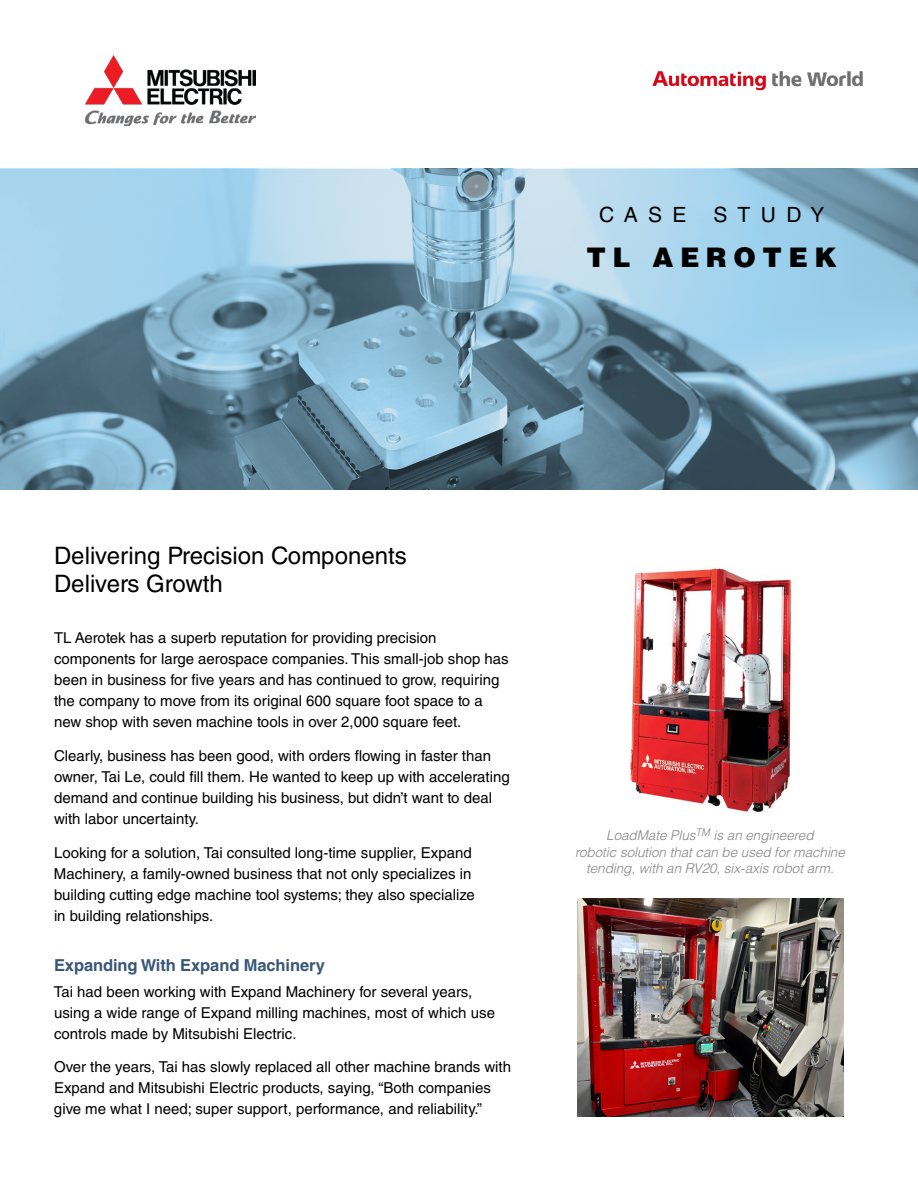
<style>
.page{position:relative;width:918px;height:1188px;background:#fff}
.page>*{position:absolute;margin:0;border:0;box-sizing:border-box;transform-origin:0 0}
.t1{font:900 27px "Helvetica LT Std";letter-spacing:.24em;color:#000}
.t2{font:24px/28.8px "Helvetica LT Std";color:#000}
.t3{font:21px "Helvetica LT Std";letter-spacing:.5em;color:#000}
.t4{font:700 16.5px "Helvetica LT Std";letter-spacing:-.005em;color:#3a5676}
.t5{font:15px/21px "Helvetica LT Std";color:#000}
.t6{font:italic 300 13.5px/16.5px "Helvetica LT Std";letter-spacing:-.005em;color:#808285;text-align:center}
</style>
<div class="page">
<img style="left:630px;top:568px;width:162px;height:245px">
<img style="left:85px;top:56px;width:170px;height:70px">
<img style="left:652px;top:71px;width:211px;height:20px">
<svg style="left:0;top:169px;width:918px;height:321px;background:#83a9bf"></svg>
<img style="left:578px;top:898px;width:266px;height:219px">
<h3 class="t3" style="left:599px;top:203px;width:89px">CASE</h3>
<h3 class="t3" style="left:713px;top:203px;width:19px">st</h3>
<h3 class="t3" style="left:761px;top:203px;width:65px">udy</h3>
<h1 class="t1" style="left:587px;top:239px;width:252px">TL AEROTEK</h1>
<h2 class="t2" style="left:54px;top:541px;width:354px">Delivering Precision Components<br>Delivers Growth</h2>
<p class="t5" style="left:54px;top:627px;width:456px">TL Aerotek has a superb reputation for providing precision components for large aerospace companies. This small-job shop has been in business for five years and has continued to grow, requiring the company to move from its original 600 square foot space to a new shop with seven machine tools in over 2,000 square feet.</p>
<p class="t5" style="left:54px;top:745px;width:457px">Clearly, business has been good, with orders flowing in faster than owner, Tai Le, could fill them. He wanted to keep up with accelerating demand and continue building his business, but didn’t want to deal with labor uncertainty.</p>
<p class="t5" style="left:54px;top:842px;width:422px">Looking for a solution, Tai consulted long-time supplier, Expand Machinery, a family-owned business that not only specializes in building cutting edge machine tool systems; they also specialize in building relationships.</p>
<p class="t4" style="left:54px;top:956px;width:272px">Expanding With Expand Machinery</p>
<p class="t5" style="left:54px;top:981px;width:443px">Tai had been working with Expand Machinery for several years, using a wide range of Expand milling machines, most of which use controls made by Mitsubishi Electric.</p>
<p class="t5" style="left:54px;top:1057px;width:459px">Over the years, Tai has slowly replaced all other machine brands with<br>Expand and Mitsubishi Electric products, saying, “Both companies give me what I need; super support, performance, and reliability.”</p>
<p class="t6" style="left:575px;top:827px;width:271px">LoadMate Plus<sup>TM</sup> is an engineered<br>robotic solution that can be used for machine tending, with an RV20, six-axis robot arm.</p>
</div>
